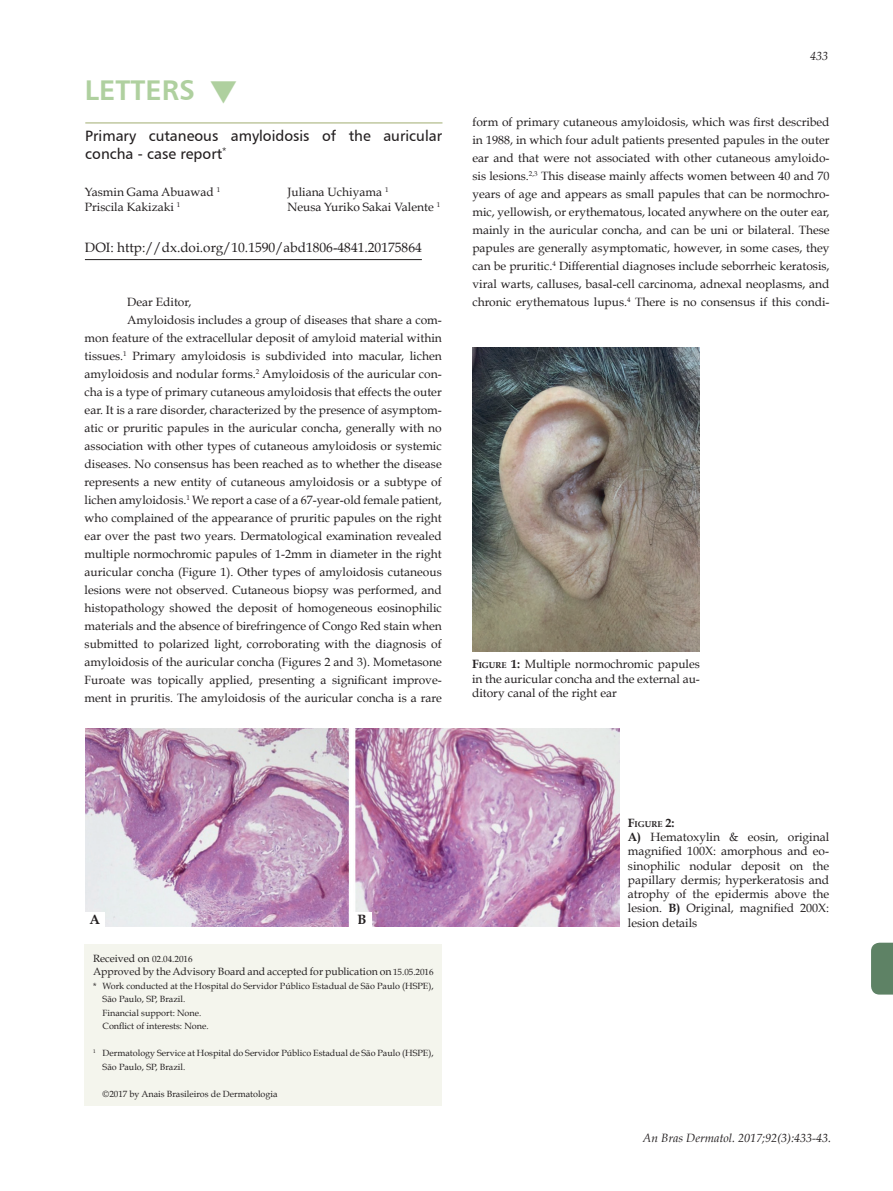
<style>
.page{position:relative;width:893px;height:1191px;background:#fff}
.page>*{position:absolute;margin:0;border:0;box-sizing:border-box;transform-origin:0 0}
.t1{font:28.5px "Humanist 777 BT Bold B";color:#afd09f}
.Titulo{font:15px/18px "Humanist 777 BT Roman B";color:#231f20}
.t2{font:13.5px "Book Antiqua";color:#231f20}
.miolo{font:700 13.5px "Book Antiqua";color:#231f20}
.ABD-ING_-_2016_-_Fin{font:12px/18px "Book Antiqua";color:#231f20;text-align:justify}
.Normal__Web{font:12px/14.2px "Book Antiqua";color:#231f20;text-align:justify}
.Autores{font:12px "Book Antiqua";color:#231f20}
.t3{font:italic 12px "Book Antiqua";color:#231f20}
.ABD-ING_-_2016{font:12px "Book Antiqua";color:#231f20}
.t4{font:10.5px "Book Antiqua";color:#231f20}
.t5{font:9px/13.5px "Book Antiqua";color:#231f20}
.Normal__Web-2{font:700 8.4px "Book Antiqua";color:#231f20}
.s1{font-weight:700}
.s2{font-weight:700;font-size:8.4px}
.s3{font-size:12px}
.s4{font-size:9px}
</style>
<div class="page">
<svg style="left:871px;top:942px;width:22px;height:52px"></svg>
<hr style="left:85px;top:123px;width:357px;height:1px;background:#a0ad71">
<div style="left:85px;top:944px;width:357px;height:162px;background:#f4f5ed"></div>
<hr style="left:85px;top:259px;width:337px;height:1px;background:#231f20">
<img style="left:472px;top:347px;width:228px;height:304px">
<img style="left:85px;top:728px;width:534px;height:198px">
<div style="left:85px;top:912px;width:20px;height:14px;background:#fff"></div>
<div style="left:352px;top:912px;width:20px;height:14px;background:#fff"></div>
<p class="t1" style="left:85px;top:72px;width:154px">LETTERS ▼</p>
<p class="Titulo" style="left:85px;top:127px;width:358px">Primary cutaneous amyloidosis of the auricular concha - case report<sup>*</sup></p>
<p class="Autores" style="left:85px;top:184px;width:137px">Yasmin Gama Abuawad <sup>1</sup></p>
<p class="Autores" style="left:287px;top:184px;width:103px">Juliana Uchiyama <sup>1</sup></p>
<p class="Autores" style="left:85px;top:199px;width:97px">Priscila Kakizaki <sup>1</sup></p>
<p class="Autores" style="left:287px;top:199px;width:154px">Neusa Yuriko Sakai Valente <sup>1</sup></p>
<p class="t2" style="left:85px;top:239px;width:338px">DOI: http://dx.doi.org/10.1590/abd1806-4841.20175864</p>
<p class="ABD-ING_-_2016" style="left:127px;top:294px;width:66px">Dear Editor,</p>
<p class="ABD-ING_-_2016_-_Fin" style="left:85px;top:311px;width:359px;text-indent:43px">Amyloidosis includes a group of diseases that share a com&shy;mon feature of the extracellular deposit of amyloid material within tissues.<sup>1</sup> Primary amyloidosis is subdivided into macular, lichen amyloidosis and nodular forms.<sup>2</sup> Amyloidosis of the auricular con&shy;cha is a type of primary cutaneous amyloidosis that effects the outer ear. It is a rare disorder, characterized by the presence of asymptom&shy;atic or pruritic papules in the auricular concha, generally with no association with other types of cutaneous amyloidosis or systemic diseases. No consensus has been reached as to whether the disease represents a new entity of cutaneous amyloidosis or a subtype of lichen amyloidosis.<sup>1</sup> We report a case of a 67-year-old female patient, who complained of the appearance of pruritic papules on the right ear over the past two years. Dermatological examination revealed multiple normochromic papules of 1-2mm in diameter in the right auricular concha (Figure 1). Other types of amyloidosis cutaneous lesions were not observed. Cutaneous biopsy was performed, and histopathology showed the deposit of homogeneous eosinophilic materials and the absence of birefringence of Congo Red stain when submitted to polarized light, corroborating with the diagnosis of amyloidosis of the auricular concha (Figures 2 and 3). Mometasone Furoate was topically applied, presenting a significant improve&shy;ment in pruritis. The amyloidosis of the auricular concha is a rare</p>
<p class="t3" style="left:810px;top:49px;width:19px">433</p>
<p class="ABD-ING_-_2016_-_Fin" style="left:472px;top:113px;width:359px">form of primary cutaneous amyloidosis, which was first described in 1988, in which four adult patients presented papules in the outer ear and that were not associated with other cutaneous amyloido&shy;sis lesions.<sup>2,3</sup> This disease mainly affects women between 40 and 70 years of age and appears as small papules that can be normochro&shy;mic, yellowish, or erythematous, located anywhere on the outer ear, mainly in the auricular concha, and can be uni or bilateral. These papules are generally asymptomatic, however, in some cases, they can be pruritic.<sup>4</sup> Differential diagnoses include seborrheic keratosis, viral warts, calluses, basal-cell carcinoma, adnexal neoplasms, and chronic erythematous lupus.<sup>4</sup> There is no consensus if this condi-</p>
<p class="Normal__Web" style="left:472px;top:657px;width:229px"><span class="s1">F</span><span class="s2">IGURE</span> <span class="s1">1:</span> Multiple normochromic papules in the auricular concha and the external au&shy;ditory canal of the right ear</p>
<p class="Normal__Web-2" style="left:628px;top:819px;width:48px"><span class="s3">F</span>IGURE <span class="s3">2:</span></p>
<p class="Normal__Web" style="left:628px;top:829px;width:203px"><span class="s1">A)</span> Hematoxylin &amp; eosin, original magnified 100X: amorphous and eo&shy;sinophilic nodular deposit on the papillary dermis; hyperkeratosis and atrophy of the epidermis above the lesion. <span class="s1">B)</span> Original, magnified 200X:</p>
<p class="miolo" style="left:90px;top:911px;width:12px">A</p>
<p class="miolo" style="left:357px;top:911px;width:11px">B</p>
<p class="Normal__Web" style="left:628px;top:915px;width:71px">lesion details</p>
<p class="t4" style="left:93px;top:951px;width:101px">Received on <span class="s4">02.04.2016</span></p>
<p class="t4" style="left:93px;top:965px;width:342px">Approved by the Advisory Board and accepted for publication on <span class="s4">15.05.2016</span></p>
<p class="t5" style="left:103px;top:978px;width:332px;text-indent:-9px">* Work conducted at the Hospital do Servidor Público Estadual de São Paulo (HSPE),<br>São Paulo, SP, Brazil.</p>
<p class="t5" style="left:103px;top:1005px;width:100px">Financial support: None.</p>
<p class="t5" style="left:103px;top:1019px;width:108px">Conflict of interests: None.</p>
<p class="t5" style="left:103px;top:1046px;width:332px;text-indent:-9px"><sup>1</sup> Dermatology Service at Hospital do Servidor Público Estadual de São Paulo (HSPE),<br>São Paulo, SP, Brazil.</p>
<p class="t5" style="left:103px;top:1086px;width:177px">©2017 by Anais Brasileiros de Dermatologia</p>
<p class="t3" style="left:643px;top:1131px;width:190px">An Bras Dermatol. 2017;92(3):433-43.</p>
</div>
